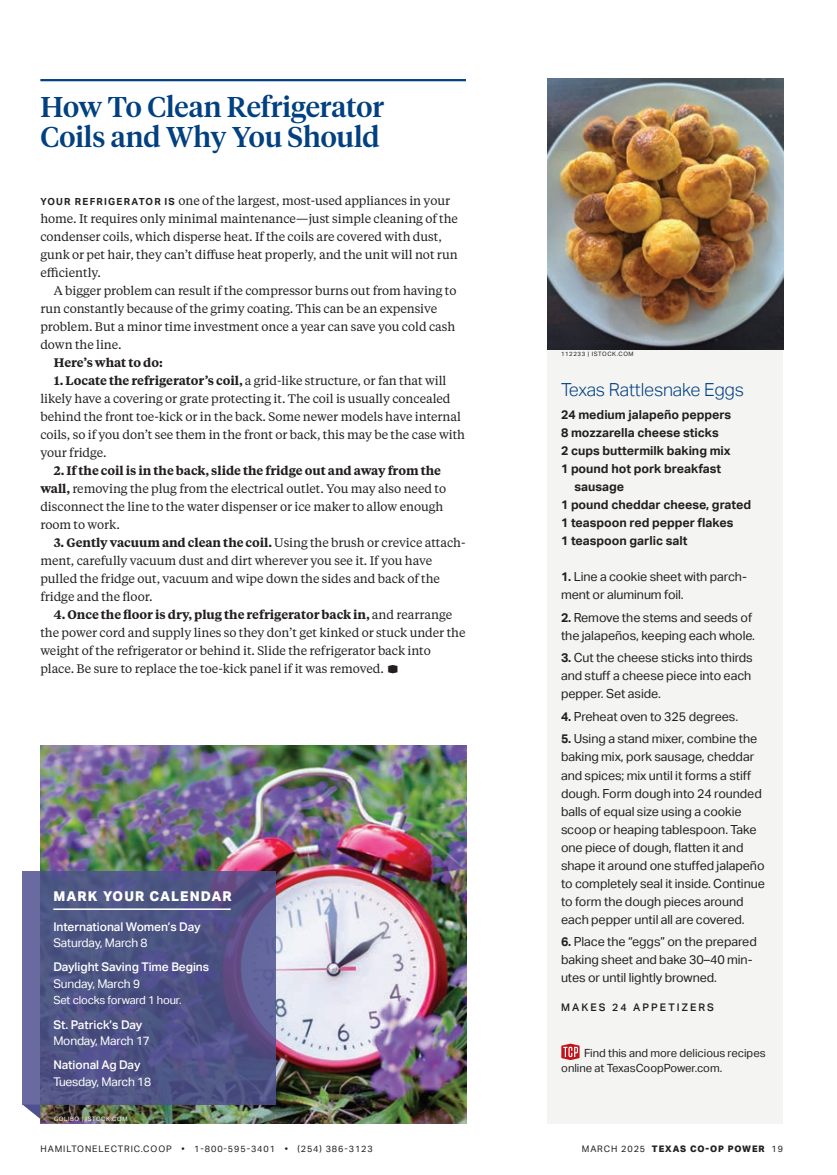
<style>
.page{position:relative;width:837px;height:1175px;background:#fff}
.page>*{position:absolute;margin:0;border:0;box-sizing:border-box;transform-origin:0 0}
.t1{font:500 28.5px/30px "Tiempos Headline";color:#014081}
.t2{font:300 18px "Aktiv Grotesk";letter-spacing:-.01em;color:#014081}
.t3{font:800 13.5px "Aktiv Grotesk";letter-spacing:.08em;color:#fff}
.t4{font:12.6px/18px "Aktiv Grotesk";letter-spacing:-.005em;color:#231f20}
.t5{font:700 12.45px "Aktiv Grotesk";color:#231f20}
.t6{font:12.3px/18px "Tiempos Text";letter-spacing:-.005em;color:#231f20}
.t7{font:600 12.3px "Tiempos Text";letter-spacing:-.005em;color:#231f20}
.t8{font:500 12px "Aktiv Grotesk";letter-spacing:-.005em;color:#fff}
.t9{font:12px "Aktiv Grotesk";letter-spacing:-.015em;color:#fff}
.t10{font:11.25px/14.7px "Aktiv Grotesk";color:#231f20}
.t11{font:11.25px "Aktiv Grotesk";letter-spacing:-.015em;color:#fff}
.t12{font:500 10.5px "Aktiv Grotesk";letter-spacing:.2em;color:#231f20}
.t13{font:9px "Aktiv Grotesk";letter-spacing:.1em;color:#231f20}
.t14{font:800 9px "Aktiv Grotesk";letter-spacing:.1em;color:#231f20}
.t15{font:6px "Aktiv Grotesk";letter-spacing:.1em;color:#231f20}
.t16{font:6px "Aktiv Grotesk";letter-spacing:.1em;color:#fff}
.s1{font-family:"Aktiv Grotesk";font-weight:700;font-size:9.75px}
.s2{font-weight:600}
.s3{font-family:"TCP Logo Font";font-size:13.8px}
.s4{font-weight:700}
.s5{font-weight:400}
</style>
<div class="page">
<hr style="left:40px;top:79px;width:426px;height:2px;background:#014081">
<div style="left:548px;top:79px;width:235px;height:1044px;background:#f4f4f3"></div>
<svg style="left:561px;top:1043px;width:19px;height:17px"></svg>
<img style="left:548px;top:78px;width:235px;height:271px">
<img style="left:40px;top:745px;width:426px;height:378px">
<svg style="left:22px;top:1104px;width:18px;height:15px"></svg>
<svg style="left:23px;top:871px;width:253px;height:233px;background:#515587"></svg>
<hr style="left:53px;top:908px;width:178px;height:2px;background:#fff">
<h1 class="t1" style="left:40px;top:90px;width:345px">How To Clean Refrigerator<br>Coils and Why You Should</h1>
<p class="t6" style="left:40px;top:191px;width:419px"><span class="s1">YOUR REFRIGER ATOR IS</span> one of the largest, most-used appliances in your home. It requires only minimal maintenance—just simple cleaning of the condenser coils, which disperse heat. If the coils are covered with dust, gunk or pet hair, they can’t diffuse heat properly, and the unit will not run efficiently.</p>
<p class="t6" style="left:40px;top:281px;width:418px;text-indent:14px">A bigger problem can result if the compressor burns out from having to run constantly because of the grimy coating. This can be an expensive problem. But a minor time investment once a year can save you cold cash down the line.</p>
<p class="t7" style="left:54px;top:354px;width:110px">Here’s what to do:</p>
<p class="t6" style="left:40px;top:371px;width:426px;text-indent:14px"><span class="s2">1. Locate the refrigerator’s coil,</span> a grid-like structure, or fan that will likely have a covering or grate protecting it. The coil is usually concealed behind the front toe-kick or in the back. Some newer models have internal coils, so if you don’t see them in the front or back, this may be the case with your fridge.</p>
<p class="t6" style="left:40px;top:461px;width:407px;text-indent:14px"><span class="s2">2. If the coil is in the back, slide the fridge out and away from the wall,</span> removing the plug from the electrical outlet. You may also need to disconnect the line to the water dispenser or ice maker to allow enough room to work.</p>
<p class="t6" style="left:40px;top:533px;width:427px;text-indent:14px"><span class="s2">3. Gently vacuum and clean the coil.</span> Using the brush or crevice attach&shy;ment, carefully vacuum dust and dirt wherever you see it. If you have pulled the fridge out, vacuum and wipe down the sides and back of the fridge and the floor.</p>
<p class="t6" style="left:40px;top:605px;width:427px;text-indent:14px"><span class="s2">4. Once the floor is dry, plug the refrigerator back in,</span> and rearrange the power cord and supply lines so they don’t get kinked or stuck under the weight of the refrigerator or behind it. Slide the refrigerator back into place. Be sure to replace the toe-kick panel if it was removed. <span class="s3">D</span></p>
<p class="t3" style="left:53px;top:888px;width:180px">MARK YOUR CALENDAR</p>
<p class="t8" style="left:53px;top:919px;width:149px">International Women’s Day</p>
<p class="t9" style="left:53px;top:936px;width:96px">Saturday, March 8</p>
<p class="t8" style="left:53px;top:960px;width:157px">Daylight Saving Time Begins</p>
<p class="t9" style="left:53px;top:976px;width:88px">Sunday, March 9</p>
<p class="t11" style="left:53px;top:994px;width:130px">Set clocks forward 1 hour.</p>
<p class="t8" style="left:53px;top:1017px;width:91px">St. Patrick’s Day</p>
<p class="t9" style="left:53px;top:1033px;width:98px">Monday, March 17</p>
<p class="t8" style="left:53px;top:1057px;width:89px">National Ag Day</p>
<p class="t9" style="left:53px;top:1074px;width:99px">Tuesday, March 18</p>
<p class="t16" style="left:54px;top:1115px;width:75px">GOLIBO | ISTOCK.COM</p>
<p class="t15" style="left:561px;top:351px;width:74px">112233 | ISTOCK.COM</p>
<h2 class="t2" style="left:561px;top:379px;width:185px">Texas Rattlesnake Eggs</h2>
<p class="t5" style="left:561px;top:408px;width:172px">24 medium jalapeño peppers</p>
<p class="t5" style="left:561px;top:426px;width:159px">8 mozzarella cheese sticks</p>
<p class="t5" style="left:561px;top:444px;width:171px">2 cups buttermilk baking mix</p>
<p class="t5" style="left:561px;top:462px;width:162px">1 pound hot pork breakfast</p>
<p class="t5" style="left:574px;top:480px;width:51px">sausage</p>
<p class="t5" style="left:561px;top:498px;width:192px">1 pound cheddar cheese, grated</p>
<p class="t5" style="left:561px;top:516px;width:174px">1 teaspoon red pepper flakes</p>
<p class="t5" style="left:561px;top:534px;width:128px">1 teaspoon garlic salt</p>
<p class="t4" style="left:561px;top:568px;width:187px"><span class="s4">1.</span> Line a cookie sheet with parch&shy;ment or aluminum foil.</p>
<p class="t4" style="left:561px;top:608px;width:196px"><span class="s4">2.</span> Remove the stems and seeds of the jalapeños, keeping each whole.</p>
<p class="t4" style="left:561px;top:649px;width:193px;text-align:justify"><span class="s4">3.</span> Cut the cheese sticks into thirds and stuff a cheese piece into each pepper. Set aside.</p>
<p class="t4" style="left:561px;top:707px;width:179px"><span class="s4">4.</span> Preheat oven to 325 degrees.</p>
<p class="t4" style="left:561px;top:730px;width:205px"><span class="s4">5.</span> Using a stand mixer, combine the baking mix, pork sausage, cheddar and spices; mix until it forms a stiff dough. Form dough into 24 rounded balls of equal size using a cookie scoop or heaping tablespoon. Take one piece of dough, flatten it and shape it around one stuffed jalapeño to completely seal it inside. Continue to form the dough pieces around each pepper until all are covered.</p>
<p class="t4" style="left:561px;top:932px;width:197px"><span class="s4">6.</span> Place the “eggs” on the prepared baking sheet and bake 30–40 min&shy;utes or until lightly browned.</p>
<p class="t12" style="left:561px;top:1000px;width:155px">MAKES 24 APPETIZERS</p>
<p class="t10" style="left:561px;top:1045px;width:206px;text-indent:23px">Find this and more delicious recipes online at TexasCoopPower.com.</p>
<p class="t13" style="left:40px;top:1143px;width:334px">HAMILTONELECTRIC.COOP • 1-800-595-3401 • (254) 386-3123</p>
<p class="t14" style="left:582px;top:1143px;width:203px"><span class="s5">MARCH 2025</span> TEXAS CO-OP POWER <span class="s5">19</span></p>
</div>
